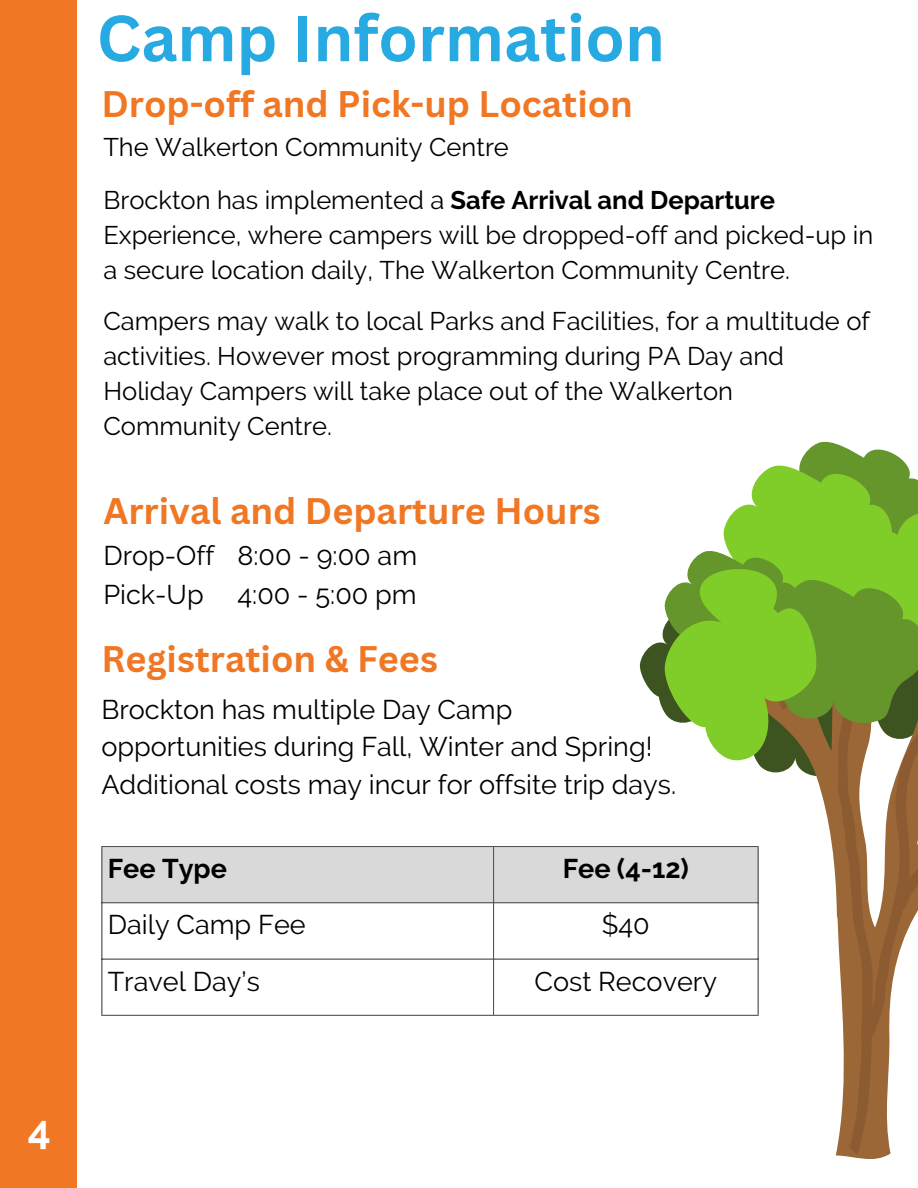
<style>
.page{position:relative;width:918px;height:1188px;background:#fff}
.page>*{position:absolute;margin:0;border:0;box-sizing:border-box;transform-origin:0 0}
.t1{font:700 63.6px "Canva Sans";color:#27aae1}
.t2{font:700 40.5px "Raleway";color:#fff}
.t3{font:700 36px "Canva Sans";color:#f07724}
.t4{font:27px/37.2px "Raleway";color:#000}
.t5{font:700 27px "Raleway";color:#000}
.t6{font:25.5px/35px "Raleway";color:#000}
.s1{font-weight:700}
</style>
<div class="page">
<div style="left:0;top:0;width:77px;height:1188px;background:#f07724"></div>
<svg style="left:826px;top:777px;width:92px;height:377px"></svg>
<svg style="left:639px;top:441px;width:279px;height:336px"></svg>
<div style="left:102px;top:847px;width:656px;height:55px;background:#d9d9d9"></div>
<svg style="left:102px;top:903px;width:656px;height:112px"></svg>
<hr style="left:101px;top:847px;width:1px;height:168px;background:#545454">
<hr style="left:493px;top:847px;width:1px;height:168px;background:#545454">
<hr style="left:758px;top:847px;width:1px;height:168px;background:#545454">
<hr style="left:101px;top:846px;width:658px;height:1px;background:#545454">
<hr style="left:101px;top:902px;width:658px;height:1px;background:#545454">
<hr style="left:101px;top:959px;width:658px;height:1px;background:#545454">
<hr style="left:101px;top:1015px;width:658px;height:1px;background:#545454">
<p class="t2" style="left:28px;top:1106px;width:25px">4</p>
<p class="t1" style="left:97px;top:-7px;width:570px">Camp Information</p>
<h1 class="t3" style="left:101px;top:79px;width:533px">Drop-off and Pick-up Location</h1>
<h2 class="t6" style="left:103px;top:130px;width:407px">The Walkerton Community Centre</h2>
<p class="t6" style="left:103px;top:183px;width:771px">Brockton has implemented a <span class="s1">Safe Arrival and Departure<br></span>Experience, where campers will be dropped-off and picked-up in a secure location daily, The Walkerton Community Centre.</p>
<p class="t6" style="left:103px;top:304px;width:768px">Campers may walk to local Parks and Facilities, for a multitude of activities. However most programming during PA Day and Holiday Campers will take place out of the Walkerton Community Centre.</p>
<p class="t3" style="left:103px;top:486px;width:499px">Arrival and Departure Hours</p>
<p class="t4" style="left:103px;top:537px;width:112px">Drop-Off</p>
<h2 class="t4" style="left:103px;top:575px;width:102px">Pick-Up</h2>
<p class="t4" style="left:238px;top:537px;width:181px">8:00 - 9:00 am</p>
<p class="t4" style="left:238px;top:575px;width:181px">4:00 - 5:00 pm</p>
<p class="t3" style="left:101px;top:633px;width:338px">Registration &amp; Fees</p>
<h2 class="t4" style="left:101px;top:691px;width:412px">Brockton has multiple Day Camp</h2>
<p class="t4" style="left:101px;top:728px;width:576px">opportunities during Fall, Winter and Spring!<br>Additional costs may incur for offsite trip days.</p>
<p class="t5" style="left:108px;top:853px;width:121px">Fee Type</p>
<p class="t5" style="left:563px;top:853px;width:128px">Fee (4-12)</p>
<p class="t4" style="left:108px;top:906px;width:199px">Daily Camp Fee</p>
<p class="t4" style="left:602px;top:906px;width:49px">$40</p>
<p class="t4" style="left:108px;top:963px;width:154px">Travel Day’s</p>
<p class="t4" style="left:535px;top:963px;width:184px">Cost Recovery</p>
</div>
